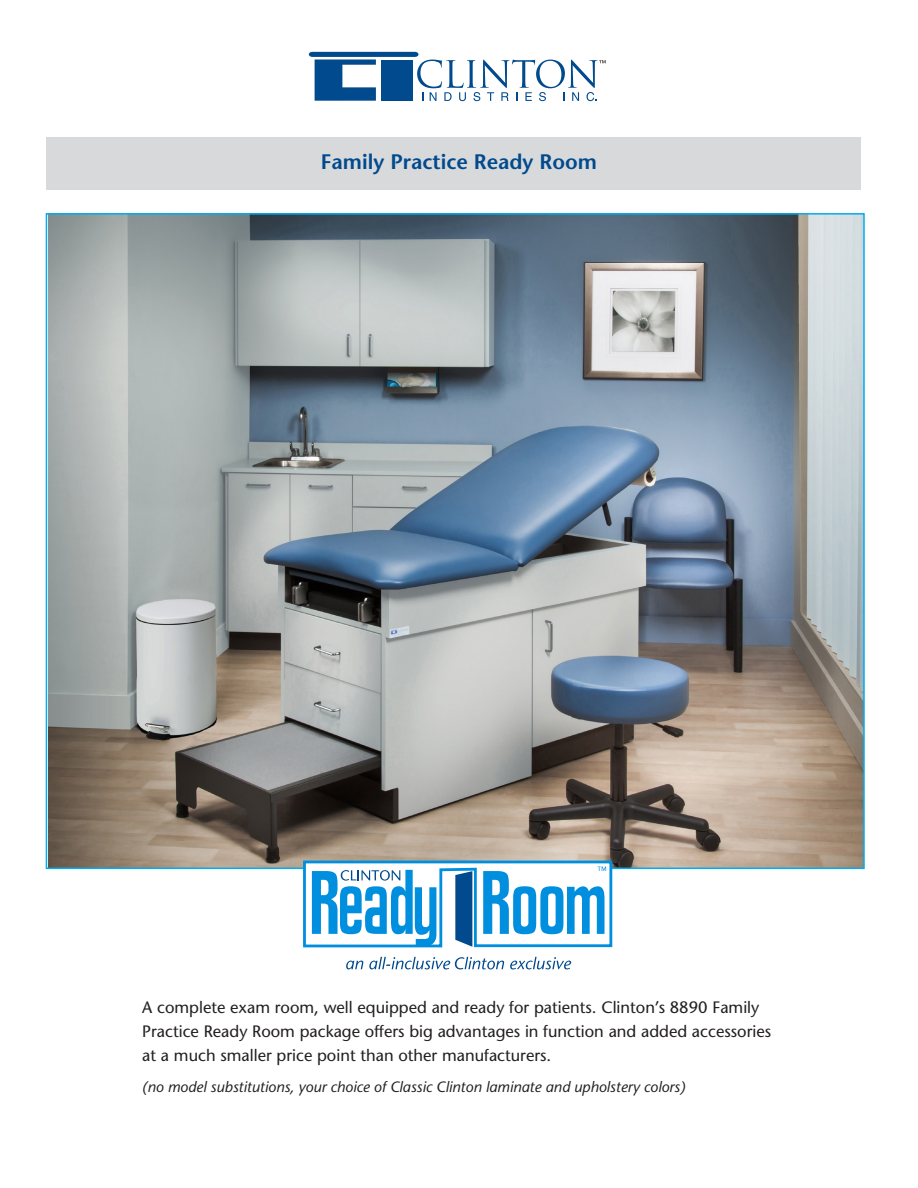
<style>
.page{position:relative;width:918px;height:1188px;background:#fff}
.page>*{position:absolute;margin:0;border:0;box-sizing:border-box;transform-origin:0 0}
.t1{font:600 21px "Stone Sans Std";color:#004a8d}
.t2{font:500 16.5px/24px "Stone Sans Std";color:#231f20}
.t3{font:italic 500 15px "Stone Sans Std";color:#231f20}
</style>
<div class="page">
<div style="left:46px;top:137px;width:815px;height:53px;background:#d8d9db"></div>
<svg style="left:309px;top:52px;width:297px;height:49px"></svg>
<img style="left:49px;top:216px;width:813px;height:650px">
<svg style="left:346px;top:961px;width:17px;height:8px"></svg>
<svg style="left:369px;top:957px;width:135px;height:12px"></svg>
<svg style="left:510px;top:957px;width:61px;height:12px"></svg>
<svg style="left:302px;top:859px;width:312px;height:89px"></svg>
<p class="t1" style="left:321px;top:149px;width:278px">Family Practice Ready Room</p>
<p class="t2" style="left:142px;top:996px;width:630px">A complete exam room, well equipped and ready for patients. Clinton’s 8890 Family<br>Practice Ready Room package offers big advantages in function and added accessories at a much smaller price point than other manufacturers.</p>
<p class="t3" style="left:142px;top:1078px;width:545px">(no model substitutions, your choice of Classic Clinton laminate and upholstery colors)</p>
</div>
